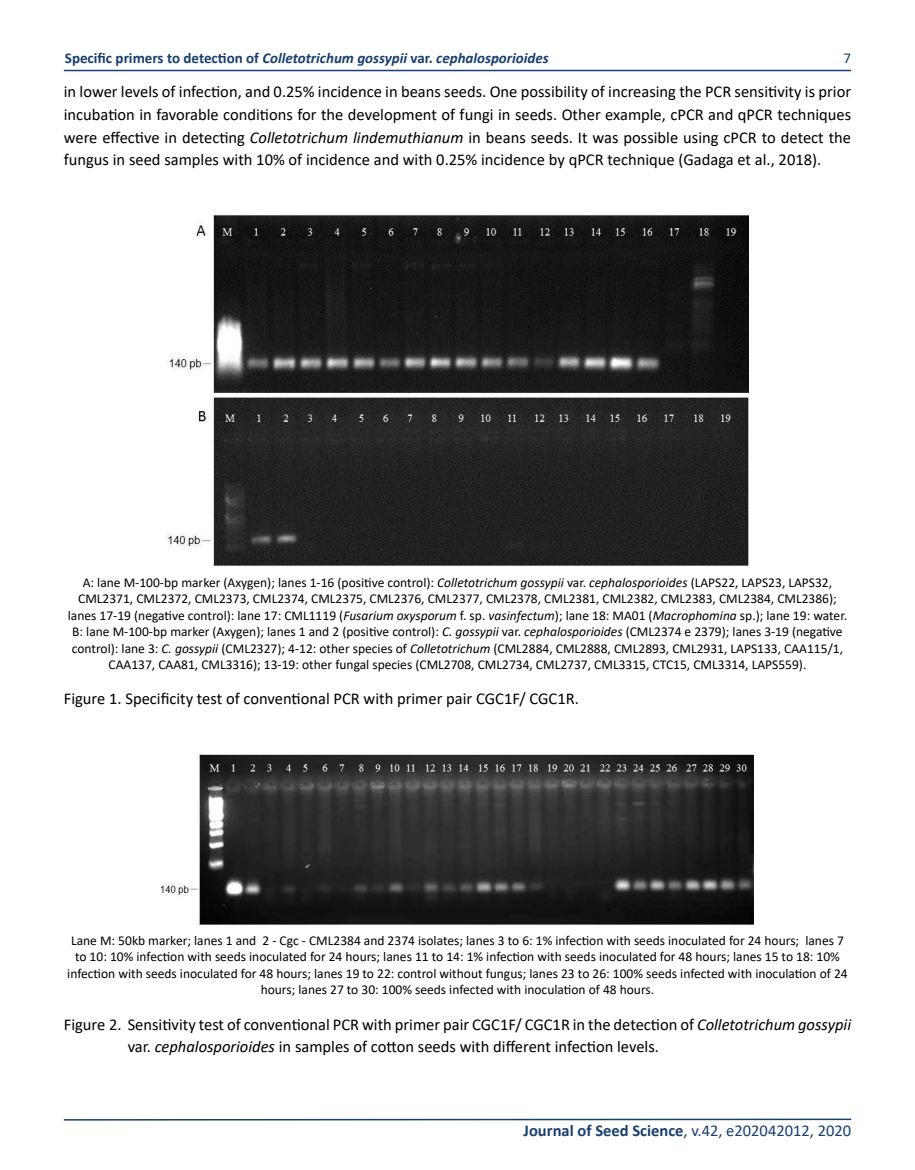
<style>
.page{position:relative;width:915px;height:1170px;background:#fff}
.page>*{position:absolute;margin:0;border:0;box-sizing:border-box;transform-origin:0 0}
.t1{font:16.5px/22.5px "Calibri";color:#000}
.t2{font:16.5px "Calibri";color:#173f70}
.t3{font:italic 700 15px "Calibri";color:#173f70}
.t4{font:15px "Calibri";color:#173f70}
.t5{font:13.5px/16.5px "Calibri";color:#000;text-align:center}
.s1{font-style:normal}
.s2{font-style:italic}
.s3{font-weight:700}
</style>
<div class="page">
<img style="left:167px;top:215px;width:581px;height:351px">
<img style="left:161px;top:754px;width:592px;height:171px">
<svg style="left:63px;top:1118px;width:789px;height:3px;background:#8a9eb7"></svg>
<hr style="left:64px;top:70px;width:786px;height:1px;background:#173f70">
<p class="t3" style="left:65px;top:48px;width:485px"><span class="s1">Specific primers to detection of</span> Colletotrichum gossypii <span class="s1">var.</span> cephalosporioides</p>
<p class="t4" style="left:843px;top:47px;width:9px">7</p>
<p class="t1" style="left:64px;top:80px;width:788px;text-align:justify">in lower levels of infection, and 0.25% incidence in beans seeds. One possibility of increasing the PCR sensitivity is prior incubation in favorable conditions for the development of fungi in seeds. Other example, cPCR and qPCR techniques were effective in detecting <span class="s2">Colletotrichum lindemuthianum</span> in beans seeds. It was possible using cPCR to detect the fungus in seed samples with 10% of incidence and with 0.25% incidence by qPCR technique (Gadaga et al., 2018).</p>
<p class="t5" style="left:68px;top:573px;width:780px">A: lane M-100-bp marker (Axygen); lanes 1-16 (positive control): <span class="s2">Colletotrichum gossypii</span> var. <span class="s2">cephalosporioides</span> (LAPS22, LAPS23, LAPS32, CML2371, CML2372, CML2373, CML2374, CML2375, CML2376, CML2377, CML2378, CML2381, CML2382, CML2383, CML2384, CML2386); lanes 17-19 (negative control): lane 17: CML1119 (<span class="s2">Fusarium oxysporum</span> f. sp. <span class="s2">vasinfectum</span>); lane 18: MA01 (<span class="s2">Macrophomina</span> sp.); lane 19: water.<br>B: lane M-100-bp marker (Axygen); lanes 1 and 2 (positive control): <span class="s2">C. gossypii</span> var. <span class="s2">cephalosporioides</span> (CML2374 e 2379); lanes 3-19 (negative control): lane 3: <span class="s2">C. gossypii</span> (CML2327); 4-12: other species of <span class="s2">Colletotrichum</span> (CML2884, CML2888, CML2893, CML2931, LAPS133, CAA115/1, CAA137, CAA81, CML3316); 13-19: other fungal species (CML2708, CML2734, CML2737, CML3315, CTC15, CML3314, LAPS559).</p>
<p class="t1" style="left:64px;top:687px;width:516px">Figure 1. Specificity test of conventional PCR with primer pair CGC1F/ CGC1R.</p>
<p class="t5" style="left:67px;top:931px;width:781px">Lane M: 50kb marker; lanes 1 and 2 - Cgc - CML2384 and 2374 isolates; lanes 3 to 6: 1% infection with seeds inoculated for 24 hours; lanes 7 to 10: 10% infection with seeds inoculated for 24 hours; lanes 11 to 14: 1% infection with seeds inoculated for 48 hours; lanes 15 to 18: 10% infection with seeds inoculated for 48 hours; lanes 19 to 22: control without fungus; lanes 23 to 26: 100% seeds infected with inoculation of 24 hours; lanes 27 to 30: 100% seeds infected with inoculation of 48 hours.</p>
<p class="t1" style="left:128px;top:1012px;width:724px;text-indent:-64px">Figure 2. Sensitivity test of conventional PCR with primer pair CGC1F/ CGC1R in the detection of <span class="s2">Colletotrichum gossypii </span>var. <span class="s2">cephalosporioides</span> in samples of cotton seeds with different infection levels.</p>
<p class="t2" style="left:523px;top:1118px;width:329px"><span class="s3">Journal of Seed Science</span>, v.42, e202042012, 2020</p>
</div>
